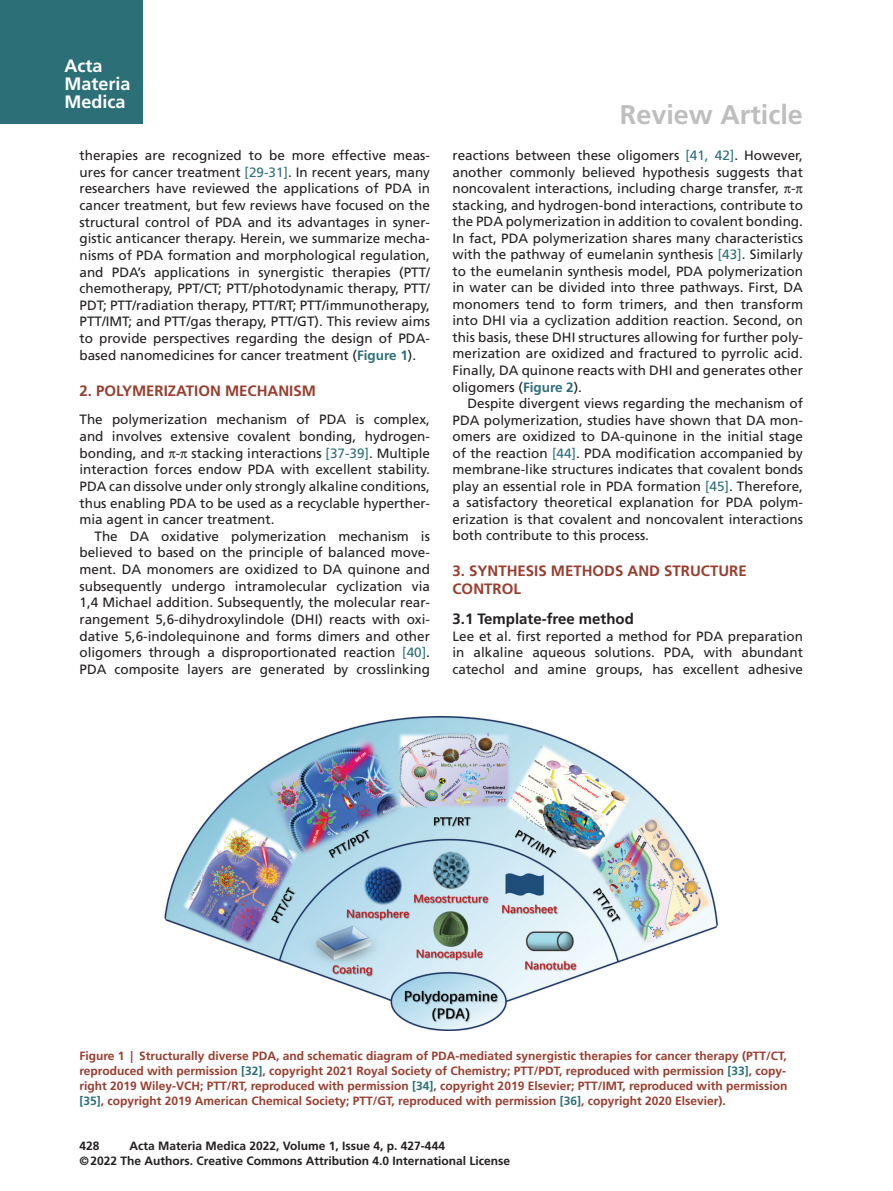
<style>
.page{position:relative;width:893px;height:1191px;background:#fff}
.page>*{position:absolute;margin:0;border:0;box-sizing:border-box;transform-origin:0 0}
.t1{font:700 27px "Frutiger";color:#bfbebe}
.t2{font:700 18px/18px "Frutiger";color:#fff}
.t3{font:700 15px/18px "Frutiger";color:#973e2f}
.t4{font:700 15px "Frutiger";color:#231f20}
.t5{font:13.5px/16.6px "Frutiger";color:#231f20;text-align:justify}
.t6{font:700 12px/15px "Frutiger";color:#973e2f;text-align:justify}
.t7{font:700 12px/15px "Frutiger";color:#231f20}
.s1{color:#2c6f77}
.s2{font-weight:700;color:#2c6f77}
</style>
<div class="page">
<div style="left:0;top:0;width:143px;height:124px;background:#2c6f77"></div>
<img style="left:165px;top:717px;width:553px;height:313px">
<h2 class="t2" style="left:64px;top:57px;width:68px">Acta<br>Materia<br>Medica</h2>
<p class="t5" style="left:80px;top:147px;width:352px">therapies are recognized to be more effective meas&shy;ures for cancer treatment <span class="s1">[29-31]</span>. In recent years, many researchers have reviewed the applications of PDA in cancer treatment, but few reviews have focused on the structural control of PDA and its advantages in syner&shy;gistic anticancer therapy. Herein, we summarize mecha&shy;nisms of PDA formation and morphological regulation, and PDA’s applications in synergistic therapies (PTT/ chemotherapy, PPT/CT; PTT/photodynamic therapy, PTT/ PDT; PTT/radiation therapy, PTT/RT; PTT/immunotherapy, PTT/IMT; and PTT/gas therapy, PTT/GT). This review aims to provide perspectives regarding the design of PDA&shy;based nanomedicines for cancer treatment (<span class="s2">Figure 1</span>).</p>
<p class="t3" style="left:80px;top:382px;width:238px">2. POLYMERIZATION MECHANISM</p>
<p class="t5" style="left:80px;top:411px;width:352px">The polymerization mechanism of PDA is complex, and involves extensive covalent bonding, hydrogen&shy;bonding, and - stacking interactions <span class="s1">[37-39]</span>. Multiple interaction forces endow PDA with excellent stability.<br>PDA can dissolve under only strongly alkaline conditions, thus enabling PDA to be used as a recyclable hyperther&shy;mia agent in cancer treatment.</p>
<p class="t5" style="left:80px;top:528px;width:352px;text-indent:15px">The DA oxidative polymerization mechanism is believed to based on the principle of balanced move&shy;ment. DA monomers are oxidized to DA quinone and subsequently undergo intramolecular cyclization via 1,4 Michael addition. Subsequently, the molecular rear&shy;rangement 5,6-dihydroxylindole (DHI) reacts with oxi&shy;dative 5,6-indolequinone and forms dimers and other oligomers through a disproportionated reaction <span class="s1">[40]</span>.<br>PDA composite layers are generated by crosslinking</p>
<h1 class="t1" style="left:620px;top:99px;width:185px">Review Article</h1>
<p class="t5" style="left:452px;top:147px;width:352px;text-align:left">reactions between these oligomers <span class="s1">[41, 42]</span>. However, another commonly believed hypothesis suggests that noncovalent interactions, including charge transfer, - stacking, and hydrogen-bond interactions, contribute to the PDA polymerization in addition to covalent bonding.<br>In fact, PDA polymerization shares many characteristics with the pathway of eumelanin synthesis <span class="s1">[43]</span>. Similarly to the eumelanin synthesis model, PDA polymerization in water can be divided into three pathways. First, DA monomers tend to form trimers, and then transform into DHI via a cyclization addition reaction. Second, on this basis, these DHI structures allowing for further poly&shy;merization are oxidized and fractured to pyrrolic acid.<br>Finally, DA quinone reacts with DHI and generates other oligomers (<span class="s2">Figure 2</span>).</p>
<p class="t5" style="left:452px;top:395px;width:352px;text-indent:15px">Despite divergent views regarding the mechanism of PDA polymerization, studies have shown that DA mon&shy;omers are oxidized to DA-quinone in the initial stage of the reaction <span class="s1">[44]</span>. PDA modification accompanied by membrane-like structures indicates that covalent bonds play an essential role in PDA formation <span class="s1">[45]</span>. Therefore, a satisfactory theoretical explanation for PDA polym&shy;erization is that covalent and noncovalent interactions both contribute to this process.</p>
<p class="t3" style="left:452px;top:562px;width:296px">3. SYNTHESIS METHODS AND STRUCTURE<br>CONTROL</p>
<p class="t4" style="left:452px;top:610px;width:183px">3.1 Template-free method</p>
<p class="t5" style="left:452px;top:628px;width:352px">Lee et al. first reported a method for PDA preparation in alkaline aqueous solutions. PDA, with abundant catechol and amine groups, has excellent adhesive</p>
<p class="t6" style="left:80px;top:1048px;width:709px">Figure 1 | Structurally diverse PDA, and schematic diagram of PDA-mediated synergistic therapies for cancer therapy (PTT/CT, reproduced with permission <span class="s1">[32]</span>, copyright 2021 Royal Society of Chemistry; PTT/PDT, reproduced with permission <span class="s1">[33]</span>, copy&shy;right 2019 Wiley-VCH; PTT/RT, reproduced with permission <span class="s1">[34]</span>, copyright 2019 Elsevier; PTT/IMT, reproduced with permission <span class="s1">[35]</span>, copyright 2019 American Chemical Society; PTT/GT, reproduced with permission <span class="s1">[36]</span>, copyright 2020 Elsevier).</p>
<p class="t7" style="left:80px;top:1138px;width:432px;text-indent:50px">Acta Materia Medica 2022, Volume 1, Issue 4, p. 427-444<br>©2022 The Authors. Creative Commons Attribution 4.0 International License</p>
<p class="t7" style="left:80px;top:1138px;width:22px">428</p>
</div>
